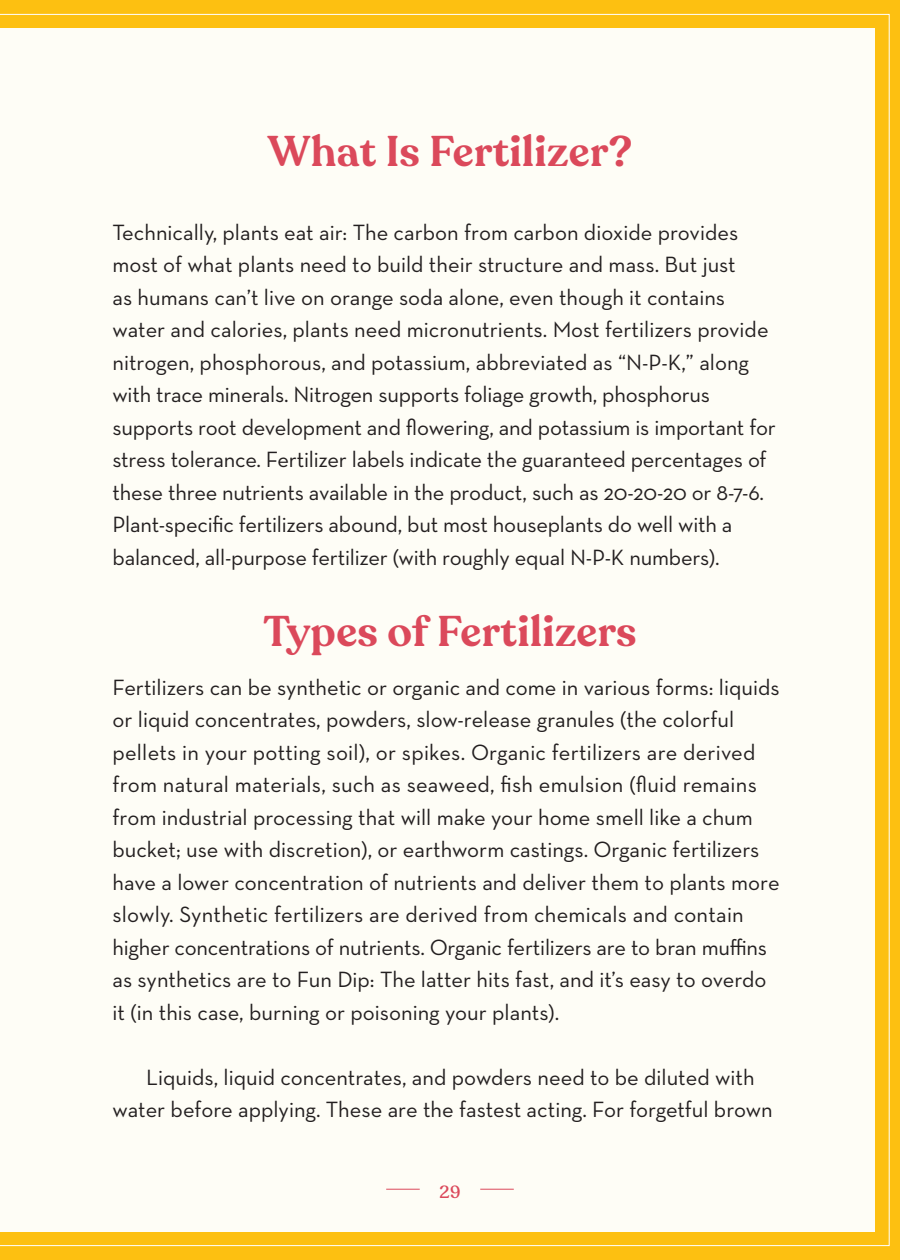
<style>
.page{position:relative;width:900px;height:1260px;background:#fff}
.page>*{position:absolute;margin:0;border:0;box-sizing:border-box;transform-origin:0 0}
.h2_hd{font:600 42.5px "Recoleta";letter-spacing:.01em;color:#db495b}
.running_txt_black{font:22.5px/32.5px "Neutra Text";color:#231f20}
.running_txt_black_2n{font:22.5px/32.5px "Neutra Text";color:#231f20}
.t1{font:500 17.5px "Recoleta";color:#db495b}
</style>
<div class="page">
<div style="left:0;top:0;width:900px;height:28px;background:#fdc011"></div>
<div style="left:0;top:1232px;width:900px;height:28px;background:#fdc011"></div>
<div style="left:875px;top:0;width:25px;height:1260px;background:#fdc011"></div>
<hr style="left:386px;top:1189px;width:34px;height:1px;background:#db495b">
<hr style="left:480px;top:1189px;width:34px;height:1px;background:#db495b">
<p class="h2_hd" style="left:268px;top:125px;width:366px">What Is Fertilizer?</p>
<p class="running_txt_black" style="left:112px;top:215px;width:665px">Technically, plants eat air: The carbon from carbon dioxide provides most of what plants need to build their structure and mass. But just<br>as humans can’t live on orange soda alone, even though it contains water and calories, plants need micronutrients. Most fertilizers provide nitrogen, phosphorous, and potassium, abbreviated as “N-P-K,” along with trace minerals. Nitrogen supports foliage growth, phosphorus supports root development and flowering, and potassium is important for stress tolerance. Fertilizer labels indicate the guaranteed percentages of these three nutrients available in the product, such as 20-20-20 or 8-7-6.<br>Plant-specific fertilizers abound, but most houseplants do well with a balanced, all-purpose fertilizer (with roughly equal N-P-K numbers).</p>
<p class="h2_hd" style="left:263px;top:605px;width:375px">Types of Fertilizers</p>
<p class="running_txt_black" style="left:112px;top:670px;width:669px">Fertilizers can be synthetic or organic and come in various forms: liquids or liquid concentrates, powders, slow-release granules (the colorful pellets in your potting soil), or spikes. Organic fertilizers are derived from natural materials, such as seaweed, fish emulsion (fluid remains from industrial processing that will make your home smell like a chum bucket; use with discretion), or earthworm castings. Organic fertilizers have a lower concentration of nutrients and deliver them to plants more slowly. Synthetic fertilizers are derived from chemicals and contain higher concentrations of nutrients. Organic fertilizers are to bran muffins as synthetics are to Fun Dip: The latter hits fast, and it’s easy to overdo it (in this case, burning or poisoning your plants).</p>
<p class="running_txt_black_2n" style="left:112px;top:1060px;width:662px;text-indent:34px">Liquids, liquid concentrates, and powders need to be diluted with water before applying. These are the fastest acting. For forgetful brown</p>
<p class="t1" style="left:440px;top:1181px;width:22px">29</p>
</div>
